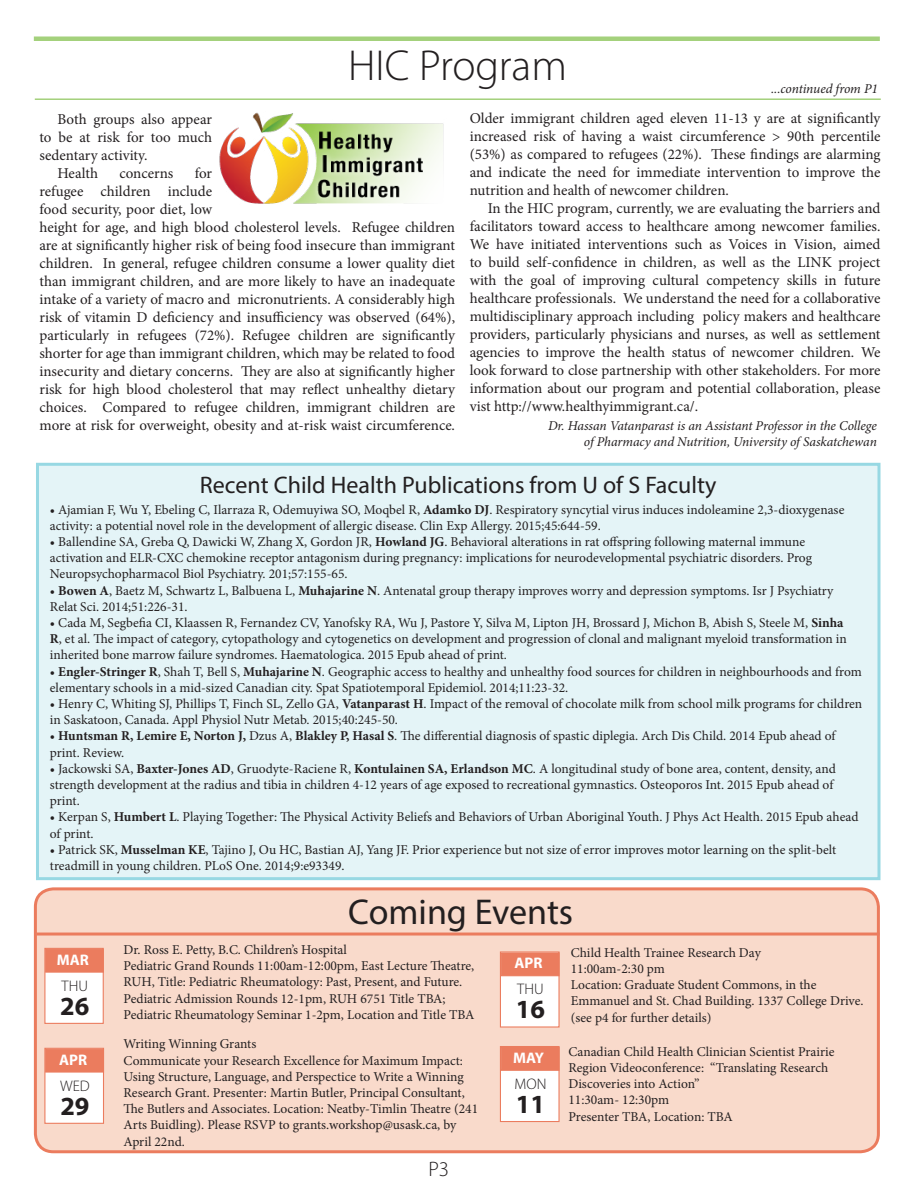
<style>
.page{position:relative;width:918px;height:1188px;background:#fff}
.page>*{position:absolute;margin:0;border:0;box-sizing:border-box;transform-origin:0 0}
.t1{font:300 43.5px "Myriad Pro";color:#231f20}
.t2{font:36px "Myriad Pro";color:#231f20}
.t3{font:700 26.25px "Myriad Pro";color:#231f20}
.t4{font:24px "Myriad Pro";color:#231f20}
.t5{font:300 21px "Myriad Pro";color:#231f20}
.t6{font:700 15.3px "Myriad Pro";color:#fff}
.t7{font:300 15.3px "Myriad Pro";color:#231f20}
.t8{font:15px/18px "Minion Pro";color:#231f20;text-align:justify}
.t9{font:13.5px/16.2px "Minion Pro";color:#231f20}
.t10{font:italic 13.5px/16.2px "Minion Pro";letter-spacing:-.01em;color:#231f20;text-align:right}
.s1{font-weight:700}
</style>
<div class="page">
<div style="left:35px;top:889px;width:843px;height:263px;background:#f9dacb;border-radius:18px"></div>
<div style="left:34px;top:887px;width:846px;height:266px;border:3px solid #eb7c5e;border-radius:18px"></div>
<div style="left:36px;top:463px;width:844px;height:417px;background:#e4f4f7;border:3px solid #97d8e3"></div>
<hr style="left:37px;top:933px;width:843px;height:3px;background:#eb7c5e">
<hr style="left:34px;top:37px;width:846px;height:4px;background:#a4d17c">
<hr style="left:35px;top:98px;width:846px;height:2px;background:#a4d17c">
<div style="left:500px;top:951px;width:60px;height:77px;background:#fff;border:1px solid #eb7c5e"></div>
<div style="left:501px;top:952px;width:59px;height:24px;background:#eb7c5e;border:1px solid #eb7c5e"></div>
<div style="left:44px;top:1048px;width:60px;height:76px;background:#fff;border:1px solid #eb7c5e"></div>
<div style="left:45px;top:1049px;width:59px;height:24px;background:#eb7c5e;border:1px solid #eb7c5e"></div>
<div style="left:500px;top:1046px;width:60px;height:76px;background:#fff;border:1px solid #eb7c5e"></div>
<div style="left:501px;top:1047px;width:59px;height:24px;background:#eb7c5e;border:1px solid #eb7c5e"></div>
<div style="left:44px;top:948px;width:60px;height:76px;background:#fff;border:1px solid #eb7c5e"></div>
<div style="left:45px;top:949px;width:59px;height:24px;background:#eb7c5e;border:1px solid #eb7c5e"></div>
<img style="left:219px;top:112px;width:225px;height:92px">
<p class="t1" style="left:348px;top:42px;width:220px">HIC Program</p>
<p class="t10" style="left:771px;top:80px;width:108px">...continued from P1</p>
<p class="t8" style="left:40px;top:111px;width:174px;text-indent:18px">Both groups also appear to be at risk for too much sedentary activity.</p>
<p class="t8" style="left:58px;top:165px;width:42px">Health</p>
<p class="t8" style="left:119px;top:165px;width:55px">concerns</p>
<p class="t8" style="left:40px;top:165px;width:417px;text-align:left;text-indent:155px">for<br>refugee children include<br>food security, poor diet, low<br>height for age, and high blood cholesterol levels. Refugee children are at significantly higher risk of being food insecure than immigrant children. In general, refugee children consume a lower quality diet than immigrant children, and are more likely to have an inadequate intake of a variety of macro and micronutrients. A considerably high risk of vitamin D deficiency and insufficiency was observed (64%), particularly in refugees (72%). Refugee children are significantly shorter for age than immigrant children, which may be related to food insecurity and dietary concerns. They are also at significantly higher risk for high blood cholesterol that may reflect unhealthy dietary choices. Compared to refugee children, immigrant children are more at risk for overweight, obesity and at-risk waist circumference.</p>
<p class="t8" style="left:470px;top:109px;width:412px">Older immigrant children aged eleven 11-13 y are at significantly increased risk of having a waist circumference &gt; 90th percentile (53%) as compared to refugees (22%). These findings are alarming and indicate the need for immediate intervention to improve the nutrition and health of newcomer children.</p>
<p class="t8" style="left:470px;top:199px;width:412px;text-indent:18px">In the HIC program, currently, we are evaluating the barriers and facilitators toward access to healthcare among newcomer families.<br>We have initiated interventions such as Voices in Vision, aimed to build self-confidence in children, as well as the LINK project with the goal of improving cultural competency skills in future healthcare professionals. We understand the need for a collaborative multidisciplinary approach including policy makers and healthcare providers, particularly physicians and nurses, as well as settlement agencies to improve the health status of newcomer children. We look forward to close partnership with other stakeholders. For more information about our program and potential collaboration, please vist http://www.healthyimmigrant.ca/.</p>
<p class="t10" style="left:548px;top:418px;width:330px">Dr. Hassan Vatanparast is an Assistant Professor in the College of Pharmacy and Nutrition, University of Saskatchewan</p>
<p class="t4" style="left:200px;top:470px;width:518px">Recent Child Health Publications from U of S Faculty</p>
<p class="t9" style="left:50px;top:501px;width:796px">• Ajamian F, Wu Y, Ebeling C, Ilarraza R, Odemuyiwa SO, Moqbel R, <span class="s1">Adamko DJ</span>. Respiratory syncytial virus induces indoleamine 2,3-dioxygenase activity: a potential novel role in the development of allergic disease. Clin Exp Allergy. 2015;45:644-59.</p>
<p class="t9" style="left:50px;top:534px;width:764px">• Ballendine SA, Greba Q, Dawicki W, Zhang X, Gordon JR, <span class="s1">Howland JG</span>. Behavioral alterations in rat offspring following maternal immune activation and ELR-CXC chemokine receptor antagonism during pregnancy: implications for neurodevelopmental psychiatric disorders. Prog<br>Neuropsychopharmacol Biol Psychiatry. 201;57:155-65.</p>
<p class="t9" style="left:50px;top:582px;width:785px">• <span class="s1">Bowen A</span>, Baetz M, Schwartz L, Balbuena L, <span class="s1">Muhajarine N</span>. Antenatal group therapy improves worry and depression symptoms. Isr J Psychiatry<br>Relat Sci. 2014;51:226-31.</p>
<p class="t9" style="left:50px;top:615px;width:799px">• Cada M, Segbefia CI, Klaassen R, Fernandez CV, Yanofsky RA, Wu J, Pastore Y, Silva M, Lipton JH, Brossard J, Michon B, Abish S, Steele M, <span class="s1">Sinha<br>R</span>, et al. The impact of category, cytopathology and cytogenetics on development and progression of clonal and malignant myeloid transformation in inherited bone marrow failure syndromes. Haematologica. 2015 Epub ahead of print.</p>
<p class="t9" style="left:50px;top:663px;width:813px">• <span class="s1">Engler-Stringer R</span>, Shah T, Bell S, <span class="s1">Muhajarine N</span>. Geographic access to healthy and unhealthy food sources for children in neighbourhoods and from elementary schools in a mid-sized Canadian city. Spat Spatiotemporal Epidemiol. 2014;11:23-32.</p>
<p class="t9" style="left:50px;top:696px;width:814px">• Henry C, Whiting SJ, Phillips T, Finch SL, Zello GA, <span class="s1">Vatanparast H</span>. Impact of the removal of chocolate milk from school milk programs for children in Saskatoon, Canada. Appl Physiol Nutr Metab. 2015;40:245-50.</p>
<p class="t9" style="left:50px;top:728px;width:787px">• <span class="s1">Huntsman R, Lemire E, Norton J,</span> Dzus A, <span class="s1">Blakley P, Hasal S</span>. The differential diagnosis of spastic diplegia. Arch Dis Child. 2014 Epub ahead of print. Review.</p>
<p class="t9" style="left:50px;top:760px;width:788px">• Jackowski SA, <span class="s1">Baxter-Jones AD</span>, Gruodyte-Raciene R, <span class="s1">Kontulainen SA, Erlandson MC</span>. A longitudinal study of bone area, content, density, and strength development at the radius and tibia in children 4-12 years of age exposed to recreational gymnastics. Osteoporos Int. 2015 Epub ahead of print.</p>
<p class="t9" style="left:50px;top:809px;width:810px">• Kerpan S, <span class="s1">Humbert L</span>. Playing Together: The Physical Activity Beliefs and Behaviors of Urban Aboriginal Youth. J Phys Act Health. 2015 Epub ahead of print.</p>
<p class="t9" style="left:50px;top:841px;width:788px">• Patrick SK, <span class="s1">Musselman KE</span>, Tajino J, Ou HC, Bastian AJ, Yang JF. Prior experience but not size of error improves motor learning on the split-belt treadmill in young children. PLoS One. 2014;9:e93349.</p>
<p class="t6" style="left:57px;top:950px;width:34px">MAR</p>
<p class="t7" style="left:62px;top:977px;width:28px">THU</p>
<p class="t3" style="left:60px;top:989px;width:31px">26</p>
<p class="t6" style="left:59px;top:1050px;width:30px">APR</p>
<p class="t7" style="left:60px;top:1077px;width:31px">WED</p>
<p class="t3" style="left:60px;top:1089px;width:31px">29</p>
<p class="t2" style="left:348px;top:889px;width:226px">Coming Events</p>
<p class="t9" style="left:124px;top:942px;width:225px">Dr. Ross E. Petty, B.C. Children’s Hospital</p>
<p class="t9" style="left:124px;top:958px;width:352px">Pediatric Grand Rounds 11:00am-12:00pm, East Lecture Theatre,<br>RUH, Title: Pediatric Rheumatology: Past, Present, and Future.</p>
<p class="t9" style="left:124px;top:990px;width:324px">Pediatric Admission Rounds 12-1pm, RUH 6751 Title TBA;</p>
<p class="t9" style="left:124px;top:1006px;width:352px">Pediatric Rheumatology Seminar 1-2pm, Location and Title TBA</p>
<p class="t9" style="left:124px;top:1036px;width:356px">Writing Winning Grants<br>Communicate your Research Excellence for Maximum Impact:<br>Using Structure, Language, and Perspectice to Write a Winning Research Grant. Presenter: Martin Butler, Principal Consultant, The Butlers and Associates. Location: Neatby-Timlin Theatre (241<br>Arts Buidling). Please RSVP to grants.workshop@usask.ca, by April 22nd.</p>
<p class="t5" style="left:428px;top:1157px;width:22px">P3</p>
<p class="t6" style="left:515px;top:953px;width:30px">APR</p>
<p class="t7" style="left:517px;top:981px;width:28px">THU</p>
<p class="t3" style="left:516px;top:992px;width:31px">16</p>
<p class="t6" style="left:513px;top:1048px;width:32px">MAY</p>
<p class="t7" style="left:514px;top:1075px;width:33px">MON</p>
<p class="t3" style="left:516px;top:1087px;width:31px">11</p>
<p class="t9" style="left:571px;top:944px;width:192px">Child Health Trainee Research Day</p>
<p class="t9" style="left:571px;top:961px;width:96px">11:00am-2:30 pm</p>
<p class="t9" style="left:571px;top:977px;width:294px">Location: Graduate Student Commons, in the<br>Emmanuel and St. Chad Building. 1337 College Drive.</p>
<p class="t9" style="left:571px;top:1009px;width:142px">(see p4 for further details)</p>
<p class="t9" style="left:568px;top:1043px;width:267px">Canadian Child Health Clinician Scientist Prairie<br>Region Videoconference: “Translating Research<br>Discoveries into Action”</p>
<p class="t9" style="left:568px;top:1092px;width:102px">11:30am- 12:30pm</p>
<p class="t9" style="left:568px;top:1108px;width:166px">Presenter TBA, Location: TBA</p>
</div>
